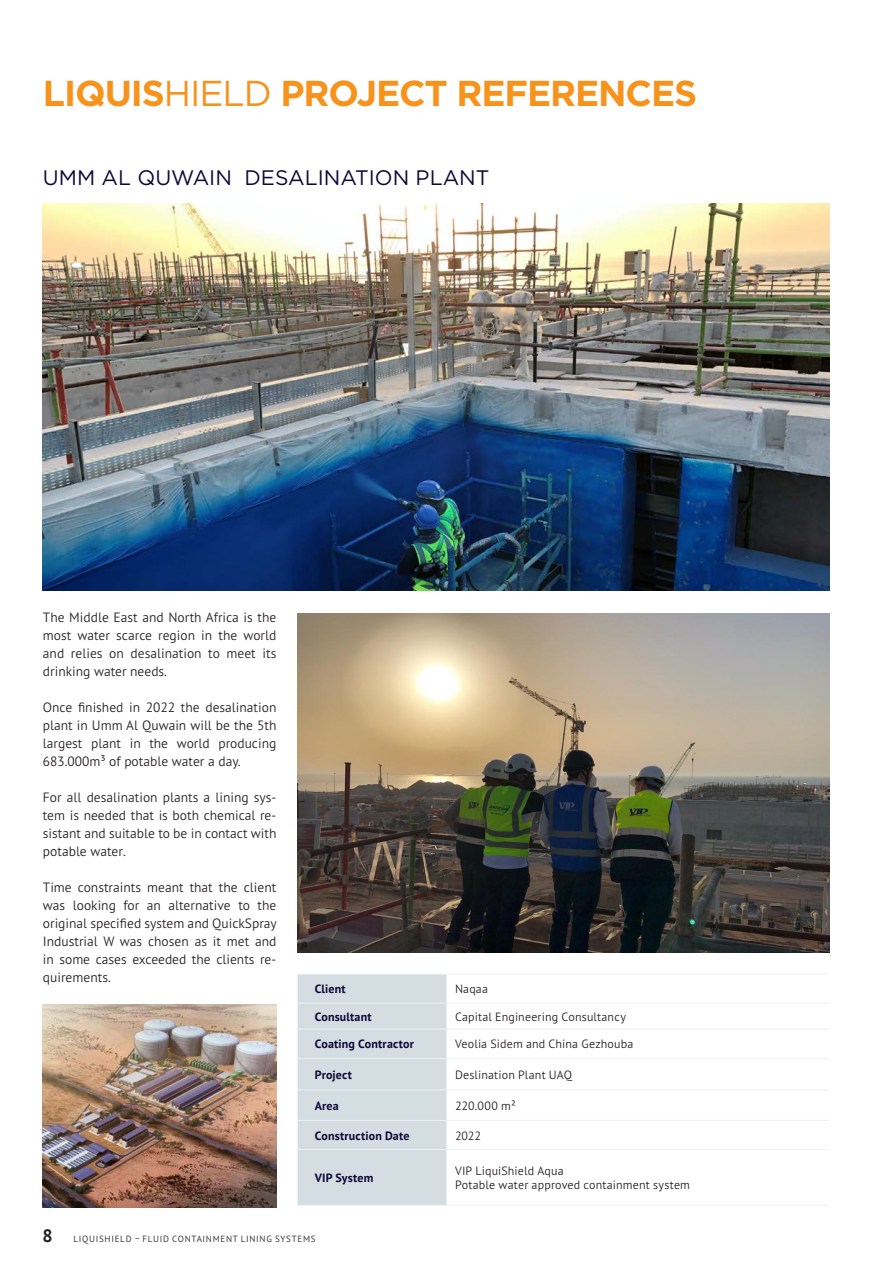
<style>
.page{position:relative;width:893px;height:1263px;background:#fff}
.page>*{position:absolute;margin:0;border:0;box-sizing:border-box;transform-origin:0 0}
.Headline{font:700 36px "Gotham";letter-spacing:-.03em;color:#f7931d}
.Headline-2{font:21px "Gotham";color:#0f0839}
.Bulletpoints{font:300 13.5px/18px "PT Sans Pro";color:#231f20;text-align:justify}
.Index_normal{font:300 12px "PT Sans Pro";letter-spacing:.01em;color:#231f20}
.Tabellen_Headline_li{font:700 12px "PT Sans Pro";letter-spacing:.015em;color:#0f0839}
.t1{font:300 9px "PT Sans Pro";letter-spacing:.08em;color:#231f20}
.s1{font-weight:400}
.s2{font-weight:700;font-size:18px}
</style>
<div class="page">
<div style="left:298px;top:975px;width:148px;height:230px;background:#d4dde2"></div>
<hr style="left:298px;top:974px;width:148px;height:1px;background:#edf1f3">
<hr style="left:446px;top:974px;width:383px;height:1px;background:#edf1f3">
<hr style="left:298px;top:1003px;width:148px;height:1px;background:#edf1f3">
<hr style="left:446px;top:1003px;width:383px;height:1px;background:#edf1f3">
<hr style="left:298px;top:1029px;width:148px;height:1px;background:#edf1f3">
<hr style="left:446px;top:1029px;width:383px;height:1px;background:#edf1f3">
<hr style="left:298px;top:1058px;width:148px;height:1px;background:#edf1f3">
<hr style="left:446px;top:1058px;width:383px;height:1px;background:#edf1f3">
<hr style="left:298px;top:1090px;width:148px;height:1px;background:#edf1f3">
<hr style="left:446px;top:1090px;width:383px;height:1px;background:#edf1f3">
<hr style="left:298px;top:1120px;width:148px;height:1px;background:#edf1f3">
<hr style="left:446px;top:1120px;width:383px;height:1px;background:#edf1f3">
<hr style="left:298px;top:1149px;width:148px;height:1px;background:#edf1f3">
<hr style="left:446px;top:1149px;width:383px;height:1px;background:#edf1f3">
<hr style="left:298px;top:1205px;width:148px;height:1px;background:#edf1f3">
<hr style="left:446px;top:1205px;width:383px;height:1px;background:#edf1f3">
<img style="left:43px;top:204px;width:786px;height:386px">
<img style="left:298px;top:613px;width:531px;height:340px">
<img style="left:43px;top:1004px;width:233px;height:204px">
<p class="Headline" style="left:43px;top:70px;width:656px">LIQUIS<span class="s1">HIELD</span> PROJECT REFERENCES</p>
<p class="Headline-2" style="left:43px;top:165px;width:448px">UMM AL QUWAIN DESALINATION PLANT</p>
<p class="Bulletpoints" style="left:43px;top:608px;width:235px">The Middle East and North Africa is the most water scarce region in the world and relies on desalination to meet its drinking water needs.</p>
<p class="Bulletpoints" style="left:43px;top:698px;width:235px">Once finished in 2022 the desalination plant in Umm Al Quwain will be the 5th largest plant in the world producing 683.000m³ of potable water a day.</p>
<p class="Bulletpoints" style="left:43px;top:788px;width:235px">For all desalination plants a lining sys&shy;tem is needed that is both chemical re&shy;sistant and suitable to be in contact with potable water.</p>
<p class="Bulletpoints" style="left:43px;top:878px;width:235px">Time constraints meant that the client was looking for an alternative to the original specified system and QuickSpray Industrial W was chosen as it met and in some cases exceeded the clients re&shy;quirements.</p>
<p class="Tabellen_Headline_li" style="left:315px;top:981px;width:32px">Client</p>
<p class="Index_normal" style="left:455px;top:981px;width:34px">Naqaa</p>
<p class="Tabellen_Headline_li" style="left:315px;top:1008px;width:59px">Consultant</p>
<p class="Index_normal" style="left:455px;top:1009px;width:172px">Capital Engineering Consultancy</p>
<p class="Tabellen_Headline_li" style="left:315px;top:1036px;width:101px">Coating Contractor</p>
<p class="Index_normal" style="left:455px;top:1036px;width:180px">Veolia Sidem and China Gezhouba</p>
<p class="Tabellen_Headline_li" style="left:315px;top:1066px;width:39px">Project</p>
<p class="Index_normal" style="left:455px;top:1067px;width:119px">Deslination Plant UAQ</p>
<p class="Tabellen_Headline_li" style="left:315px;top:1098px;width:26px">Area</p>
<p class="Index_normal" style="left:455px;top:1098px;width:62px">220.000 m²</p>
<p class="Tabellen_Headline_li" style="left:315px;top:1127px;width:96px">Construction Date</p>
<p class="Index_normal" style="left:455px;top:1127px;width:27px">2022</p>
<p class="Tabellen_Headline_li" style="left:315px;top:1170px;width:60px">VIP System</p>
<p class="Index_normal" style="left:455px;top:1163px;width:110px">VIP LiquiShield Aqua</p>
<p class="Index_normal" style="left:455px;top:1177px;width:236px">Potable water approved containment system</p>
<p class="t1" style="left:43px;top:1233px;width:275px"><span class="s2">8</span> LIQUISHIELD – FLUID CONTAINMENT LINING SYSTEMS</p>
</div>
